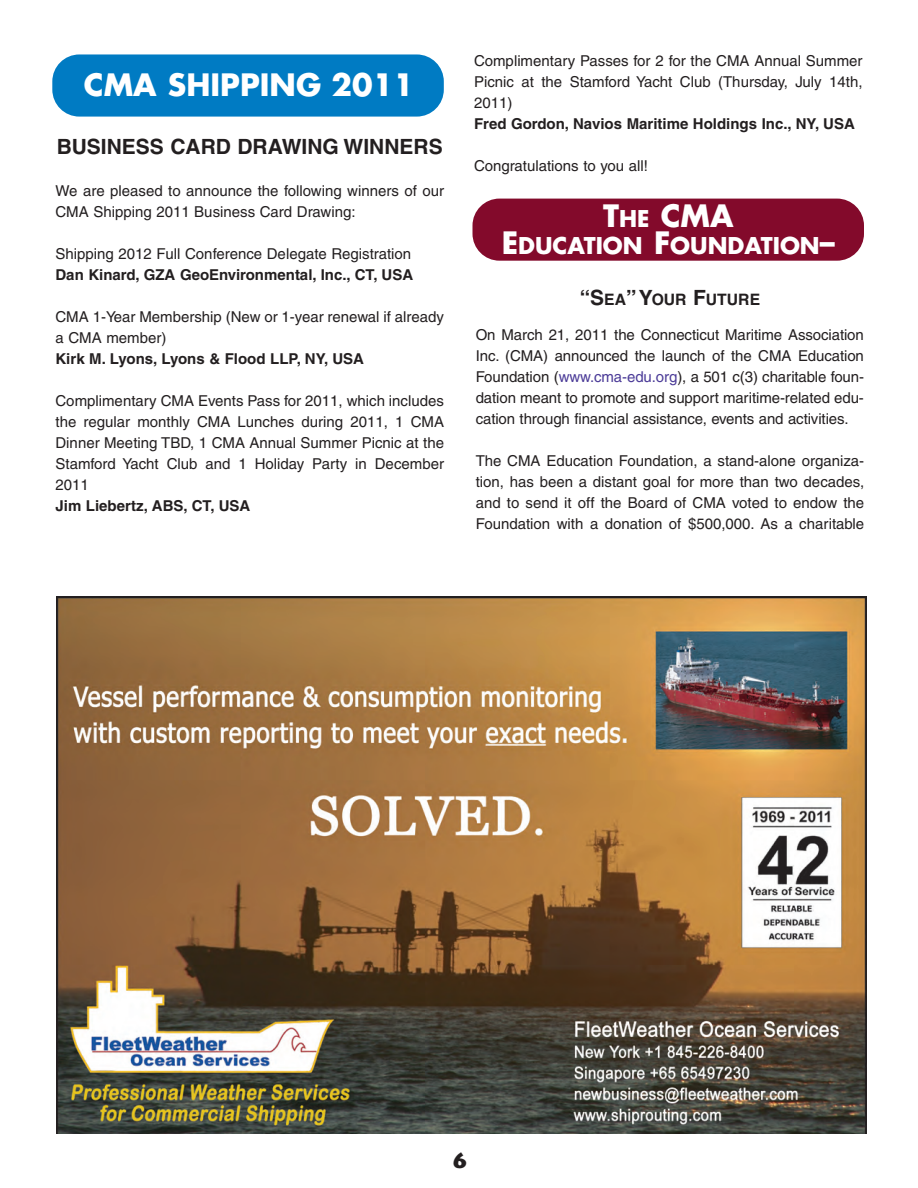
<style>
.page{position:relative;width:918px;height:1188px;background:#fff}
.page>*{position:absolute;margin:0;border:0;box-sizing:border-box;transform-origin:0 0}
.t1{font:700 30px "Futura";color:#fff}
.t2{font:700 22.5px "Futura";color:#fff}
.t3{font:700 21px "Helvetica";color:#231f20}
.t4{font:900 21px "Lithos";color:#231f20}
.t5{font:700 15.75px "Helvetica";color:#231f20}
.t6{font:15px/21px "Helvetica";color:#231f20;text-align:justify}
.t7{font:700 15px "Helvetica";color:#231f20}
.s1{font-size:22.5px}
.s2{font-size:30px}
.s3{font-size:21px}
.s4{color:#4c3c98}
</style>
<div class="page">
<div style="left:472px;top:199px;width:392px;height:62px;background:#830a2b;border-radius:27px"></div>
<div style="left:52px;top:54px;width:392px;height:63px;background:#007bc3;border-radius:27px"></div>
<img style="left:56px;top:596px;width:810px;height:538px">
<h1 class="t1" style="left:84px;top:71px;width:331px">CMA SHIPPING 2011</h1>
<h3 class="t3" style="left:57px;top:139px;width:387px">BUSINESS CARD DRAWING WINNERS</h3>
<p class="t6" style="left:56px;top:182px;width:390px">We are pleased to announce the following winners of our<br>CMA Shipping 2011 Business Card Drawing:</p>
<p class="t6" style="left:56px;top:245px;width:357px">Shipping 2012 Full Conference Delegate Registration</p>
<p class="t7" style="left:56px;top:269px;width:359px">Dan Kinard, GZA GeoEnvironmental, Inc., CT, USA</p>
<p class="t6" style="left:56px;top:308px;width:390px">CMA 1-Year Membership (New or 1-year renewal if already a CMA member)</p>
<p class="t7" style="left:56px;top:353px;width:310px">Kirk M. Lyons, Lyons &amp; Flood LLP, NY, USA</p>
<p class="t6" style="left:56px;top:392px;width:390px">Complimentary CMA Events Pass for 2011, which includes the regular monthly CMA Lunches during 2011, 1 CMA Dinner Meeting TBD, 1 CMA Annual Summer Picnic at the Stamford Yacht Club and 1 Holiday Party in December 2011</p>
<p class="t7" style="left:56px;top:500px;width:196px">Jim Liebertz, ABS, CT, USA</p>
<p class="t6" style="left:474px;top:52px;width:390px">Complimentary Passes for 2 for the CMA Annual Summer Picnic at the Stamford Yacht Club (Thursday, July 14th, 2011)</p>
<p class="t7" style="left:474px;top:118px;width:382px">Fred Gordon, Navios Maritime Holdings Inc., NY, USA</p>
<p class="t6" style="left:474px;top:157px;width:176px">Congratulations to you all!</p>
<h1 class="t1" style="left:603px;top:202px;width:132px">T<span class="s1">HE</span> CMA</h1>
<h2 class="t2" style="left:502px;top:235px;width:335px"><span class="s2">E</span>DUCATION <span class="s2">F</span>OUNDATION<span class="s2">–</span></h2>
<p class="t5" style="left:580px;top:294px;width:182px"><span class="s3">“S</span>EA<span class="s3">” Y</span>OUR <span class="s3">F</span>UTURE</p>
<p class="t6" style="left:476px;top:326px;width:390px">On March 21, 2011 the Connecticut Maritime Association Inc. (CMA) announced the launch of the CMA Education Foundation (<span class="s4">www.cma-edu.org</span>), a 501 c(3) charitable foun&shy;dation meant to promote and support maritime-related edu&shy;cation through financial assistance, events and activities.</p>
<p class="t6" style="left:476px;top:452px;width:390px">The CMA Education Foundation, a stand-alone organiza&shy;tion, has been a distant goal for more than two decades, and to send it off the Board of CMA voted to endow the Foundation with a donation of $500,000. As a charitable</p>
<h3 class="t4" style="left:453px;top:1149px;width:16px">6</h3>
</div>
